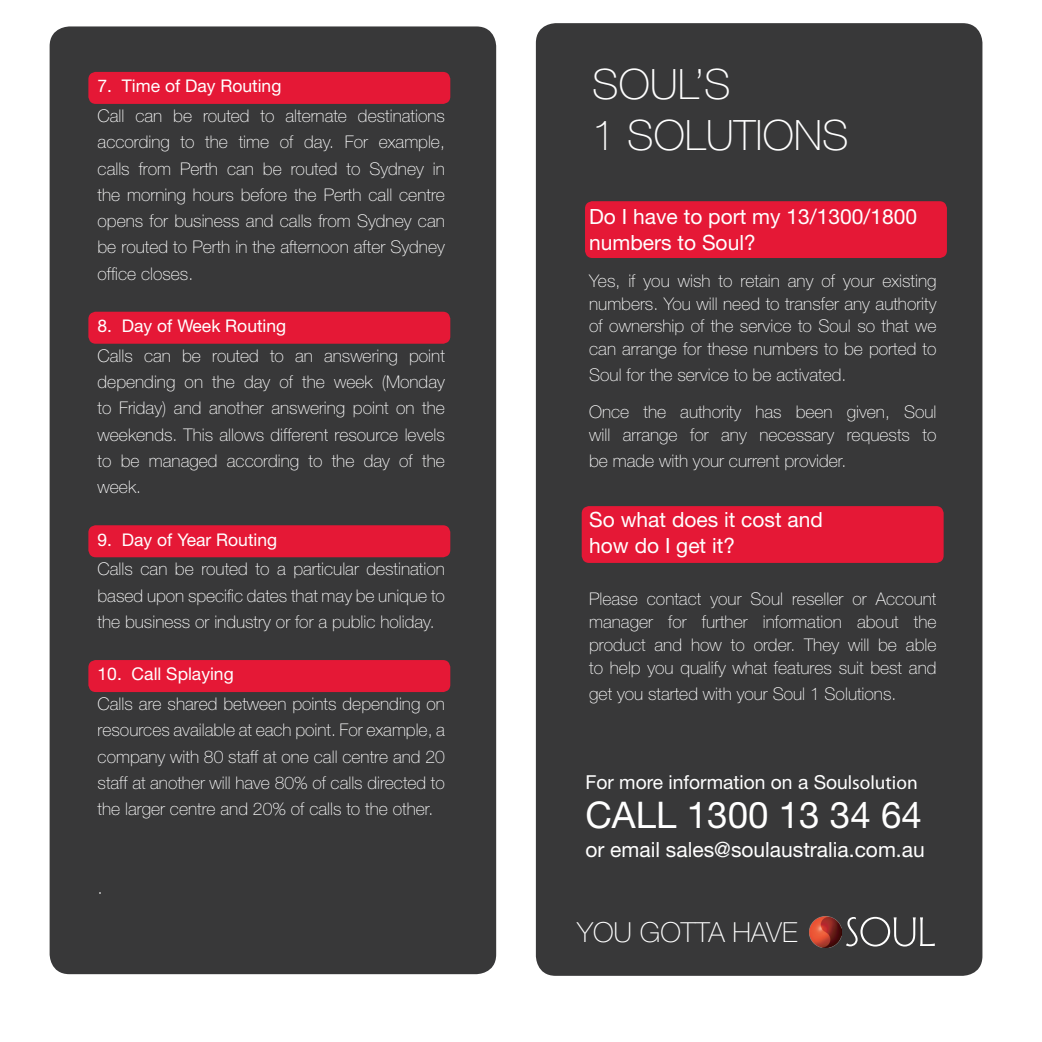
<style>
.page{position:relative;width:1042px;height:1042px;background:#fff}
.page>*{position:absolute;margin:0;border:0;box-sizing:border-box;transform-origin:0 0}
.t1{font:100 41.82px "Helvetica Neue";color:#fff}
.t2{font:36.75px "Helvetica Neue";color:#fff}
.t3{font:100 27.65px "Helvetica Neue";color:#fff}
.t4{font:21px/26.2px "Helvetica Neue";color:#fff}
.t5{font:19.25px "Helvetica Neue";color:#fff}
.Body{font:100 19.25px "Helvetica Neue";color:#fff}
.bodytext{font:100 17.5px/26.2px "Helvetica Neue";color:#fff;text-align:justify}
.Body-2{font:100 17.5px/26.2px "Helvetica Neue";color:#fff;text-align:justify}
.bodytext-2{font:17.5px "Helvetica Neue";color:#fff}
.Body-3{font:17.5px "Helvetica Neue";color:#fff}
.s1{font-family:"Myriad Pro"}
</style>
<div class="page">
<div style="left:50px;top:26px;width:446px;height:948px;background:#383839;border-radius:20px"></div>
<div style="left:88px;top:660px;width:362px;height:32px;background:#e51836;border-radius:7px"></div>
<div style="left:88px;top:525px;width:362px;height:32px;background:#e51836;border-radius:7px"></div>
<div style="left:88px;top:312px;width:362px;height:32px;background:#e51836;border-radius:7px"></div>
<div style="left:88px;top:72px;width:362px;height:32px;background:#e51836;border-radius:7px"></div>
<div style="left:536px;top:23px;width:446px;height:953px;background:#383839;border-radius:20px"></div>
<div style="left:582px;top:506px;width:361px;height:57px;background:#e51836;border-radius:7px"></div>
<div style="left:585px;top:201px;width:362px;height:57px;background:#e51836;border-radius:7px"></div>
<img style="left:809px;top:916px;width:32px;height:32px">
<svg style="left:846px;top:917px;width:89px;height:29px"></svg>
<p class="bodytext-2" style="left:98px;top:76px;width:185px">7. Time of Day Routing</p>
<p class="bodytext" style="left:98px;top:103px;width:349px">Call can be routed to alternate destinations according to the time of day. For example, calls from Perth can be routed to Sydney in the morning hours before the Perth call centre opens for business and calls from Sydney can be routed to Perth in the afternoon after Sydney office closes.</p>
<p class="bodytext-2" style="left:98px;top:315px;width:190px">8. Day of Week Routing</p>
<p class="bodytext" style="left:98px;top:342px;width:349px">Calls can be routed to an answering point depending on the day of the week (Monday to Friday) and another answering point on the weekends. This allows different resource levels to be managed according to the day of the week.</p>
<p class="Body-3" style="left:98px;top:529px;width:181px">9. Day of Year Routing</p>
<p class="Body-2" style="left:98px;top:556px;width:349px">Calls can be routed to a particular destination based upon specific dates that may be unique to the business or industry or for a public holiday.</p>
<p class="Body-3" style="left:98px;top:664px;width:138px">10. Call Splaying</p>
<p class="bodytext" style="left:98px;top:691px;width:349px">Calls are shared between points depending on resources available at each point. For example, a company with 80 staff at one call centre and 20 staff at another will have 80% of calls directed to the larger centre and 20% of calls to the other.</p>
<p class="Body" style="left:98px;top:876px;width:7px">.</p>
<p class="t1" style="left:592px;top:60px;width:140px">SOUL’S</p>
<p class="t1" style="left:592px;top:111px;width:258px">1 SOLUTIONS</p>
<p class="t4" style="left:589px;top:203px;width:329px">Do I have to port my 13/1300/1800 numbers to Soul?</p>
<p class="bodytext" style="left:589px;top:269px;width:349px;line-height:22.8px">Yes, if you wish to retain any of your existing numbers. You will need to transfer any authority of ownership of the service to Soul so that we can arrange for these numbers to be ported to</p>
<p class="bodytext" style="left:589px;top:362px;width:259px">Soul for the service to be activated.</p>
<p class="bodytext" style="left:589px;top:400px;width:349px;line-height:22.8px">Once the authority has been given, Soul will arrange for any necessary requests to</p>
<p class="bodytext" style="left:589px;top:448px;width:259px">be made with your current provider.</p>
<p class="t4" style="left:589px;top:506px;width:235px">So what does it cost and how do I get it?</p>
<p class="bodytext" style="left:589px;top:588px;width:349px;line-height:22.8px">Please contact your Soul reseller or Account manager for further information about the product and how to order. They will be able to help you qualify what features suit best and</p>
<p class="bodytext" style="left:589px;top:680px;width:309px">get you started with your Soul 1 Solutions.</p>
<p class="t5" style="left:585px;top:771px;width:334px">For more information on a Soul<span class="s1">solution</span></p>
<p class="t2" style="left:585px;top:793px;width:338px">CALL 1300 13 34 64</p>
<p class="t4" style="left:585px;top:836px;width:341px">or email sales@soulaustralia.com.au</p>
<p class="t3" style="left:577px;top:917px;width:222px">YOU GOTTA HAVE</p>
</div>
